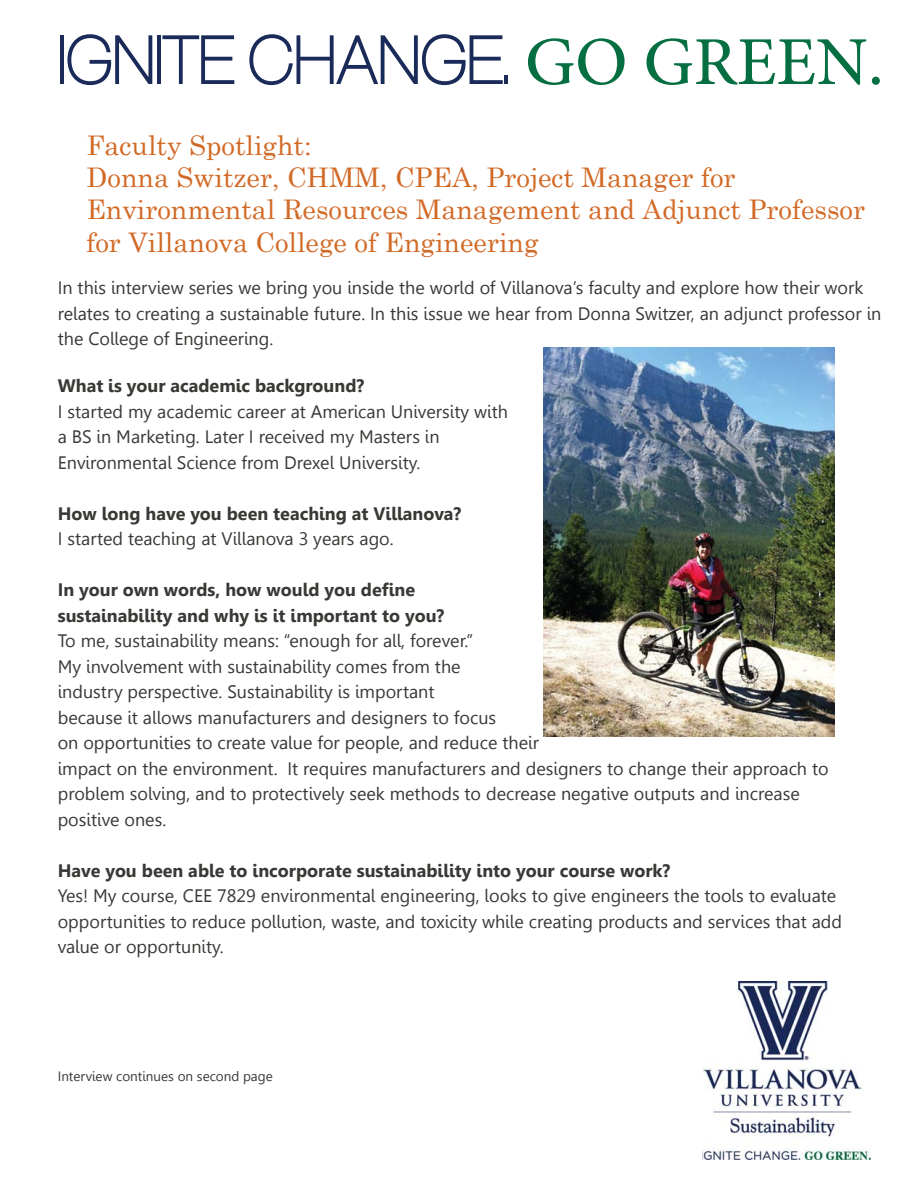
<style>
.page{position:relative;width:918px;height:1188px;background:#fff}
.page>*{position:absolute;margin:0;border:0;box-sizing:border-box;transform-origin:0 0}
.t1{font:67.5px "Aliquam";color:#1a2a59}
.t2{font:27px/32.4px "Century Schoolbook";color:#d26a27}
.t3{font:18px/25.5px "Gisha";color:#3a3835}
.t4{font:700 18px/25.5px "Gisha";color:#3a3835}
.t5{font:13.5px "Gisha";color:#3a3835}
.s1{font-family:"Adobe Hebrew";color:#066f42}
.s2{font-weight:700}
.s3{font-weight:400}
</style>
<div class="page">
<img style="left:702px;top:982px;width:169px;height:178px">
<img style="left:544px;top:348px;width:291px;height:389px">
<p class="t1" style="left:59px;top:21px;width:827px">IGNITE CHANGE. <span class="s1">GO GREEN.</span></p>
<p class="t2" style="left:87px;top:128px;width:780px">Faculty Spotlight:<br>Donna Switzer, CHMM, CPEA, Project Manager for Environmental Resources Management and Adjunct Professor for Villanova College of Engineering</p>
<p class="t3" style="left:58px;top:275px;width:825px">In this interview series we bring you inside the world of Villanova’s faculty and explore how their work relates to creating a sustainable future. In this issue we hear from Donna Switzer, an adjunct professor in the College of Engineering.</p>
<p class="t3" style="left:58px;top:373px;width:452px"><span class="s2">What is your academic background?<br></span>I started my academic career at American University with a BS in Marketing. Later I received my Masters in Environmental Science from Drexel University.</p>
<p class="t4" style="left:58px;top:501px;width:405px">How long have you been teaching at Villanova?<br><span class="s3">I started teaching at Villanova 3 years ago.</span></p>
<p class="t3" style="left:58px;top:577px;width:772px"><span class="s2">In your own words, how would you define<br>sustainability and why is it important to you?<br></span>To me, sustainability means: “enough for all, forever.”<br>My involvement with sustainability comes from the<br>industry perspective. Sustainability is important<br>because it allows manufacturers and designers to focus<br>on opportunities to create value for people, and reduce their<br>impact on the environment. It requires manufacturers and designers to change their approach to problem solving, and to protectively seek methods to decrease negative outputs and increase positive ones.</p>
<p class="t3" style="left:58px;top:858px;width:786px"><span class="s2">Have you been able to incorporate sustainability into your course work?<br></span>Yes! My course, CEE 7829 environmental engineering, looks to give engineers the tools to evaluate opportunities to reduce pollution, waste, and toxicity while creating products and services that add value or opportunity.</p>
<p class="t5" style="left:58px;top:1068px;width:217px">Interview continues on second page</p>
</div>
